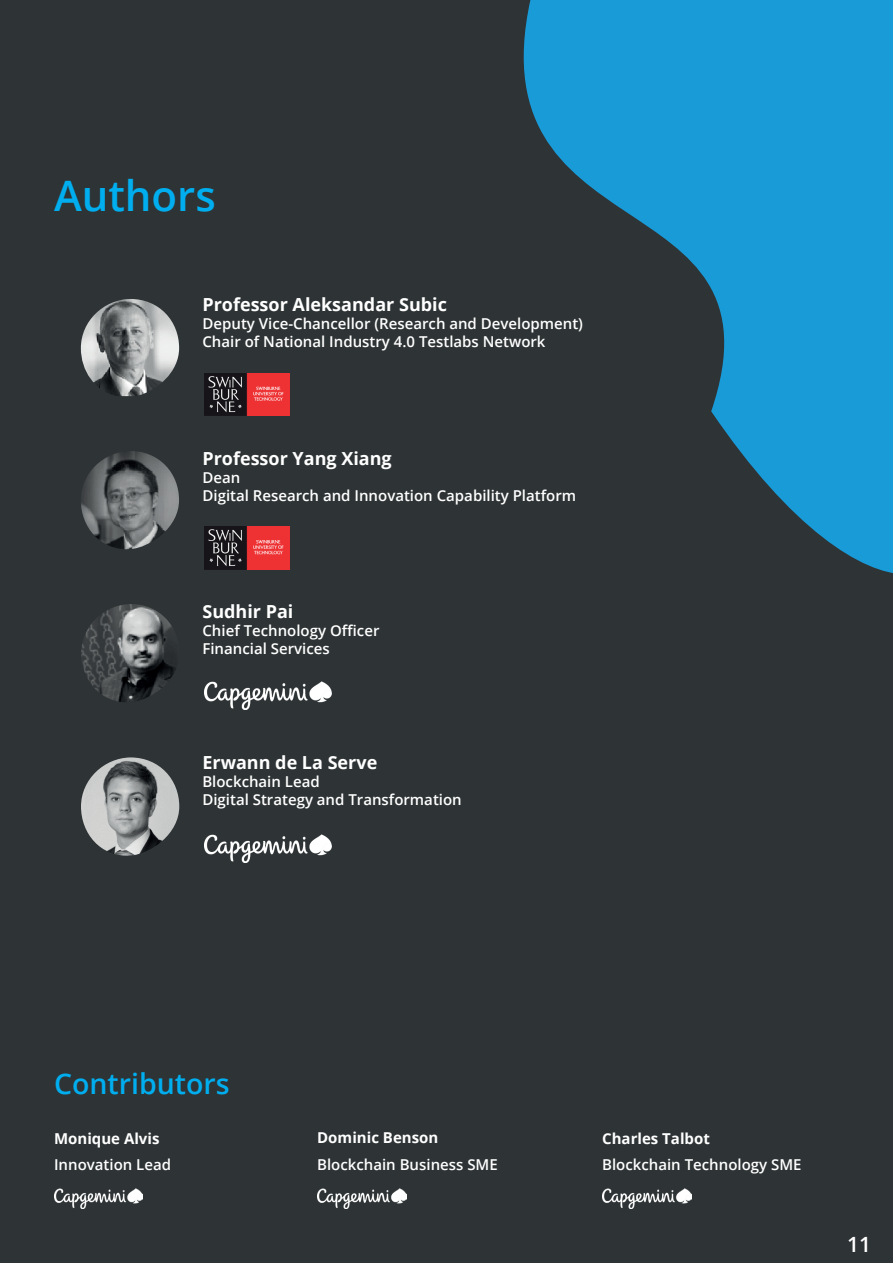
<style>
.page{position:relative;width:893px;height:1263px;background:#2e3335}
.page>*{position:absolute;margin:0;border:0;box-sizing:border-box;transform-origin:0 0}
.t1{font:600 42px "Open Sans";color:#00aeef}
.t2{font:600 28.5px "Open Sans";color:#00aeef}
.t3{font:600 21px "Open Sans";color:#fff}
.t4{font:700 18px "Open Sans";color:#fff}
.t5{font:600 15px/18px "Open Sans";color:#fff}
.t6{font:700 15px "Open Sans";color:#fff}
</style>
<div class="page">
<img style="left:205px;top:373px;width:85px;height:43px">
<img style="left:205px;top:526px;width:85px;height:43px">
<img style="left:81px;top:299px;width:98px;height:97px">
<img style="left:81px;top:451px;width:98px;height:98px">
<img style="left:81px;top:604px;width:95px;height:98px">
<img style="left:81px;top:757px;width:98px;height:99px">
<svg style="left:523px;top:0;width:370px;height:573px;fill:#199bd8"></svg>
<img style="left:205px;top:834px;width:127px;height:29px">
<img style="left:205px;top:681px;width:127px;height:29px">
<img style="left:54px;top:1188px;width:88px;height:20px">
<img style="left:318px;top:1188px;width:88px;height:20px">
<img style="left:603px;top:1188px;width:88px;height:20px">
<h1 class="t1" style="left:54px;top:167px;width:163px">Authors</h1>
<p class="t4" style="left:202px;top:292px;width:246px">Professor Aleksandar Subic</p>
<p class="t5" style="left:202px;top:315px;width:382px">Deputy Vice-Chancellor (Research and Development)<br>Chair of National Industry 4.0 Testlabs Network</p>
<p class="t4" style="left:202px;top:445px;width:191px">Professor Yang Xiang</p>
<p class="t5" style="left:202px;top:468px;width:375px">Dean<br>Digital Research and Innovation Capability Platform</p>
<p class="t4" style="left:202px;top:598px;width:92px">Sudhir Pai</p>
<p class="t5" style="left:202px;top:621px;width:179px">Chief Technology Officer<br>Financial Services</p>
<p class="t4" style="left:202px;top:749px;width:176px">Erwann de La Serve</p>
<p class="t5" style="left:202px;top:772px;width:261px">Blockchain Lead<br>Digital Strategy and Transformation</p>
<h2 class="t2" style="left:54px;top:1064px;width:177px">Contributors</h2>
<p class="t6" style="left:54px;top:1128px;width:107px">Monique Alvis</p>
<p class="t5" style="left:54px;top:1155px;width:118px">Innovation Lead</p>
<p class="t6" style="left:317px;top:1127px;width:123px">Dominic Benson</p>
<p class="t5" style="left:317px;top:1155px;width:182px">Blockchain Business SME</p>
<p class="t6" style="left:602px;top:1128px;width:109px">Charles Talbot</p>
<p class="t5" style="left:602px;top:1155px;width:201px">Blockchain Technology SME</p>
<h3 class="t3" style="left:847px;top:1230px;width:25px">11</h3>
</div>
